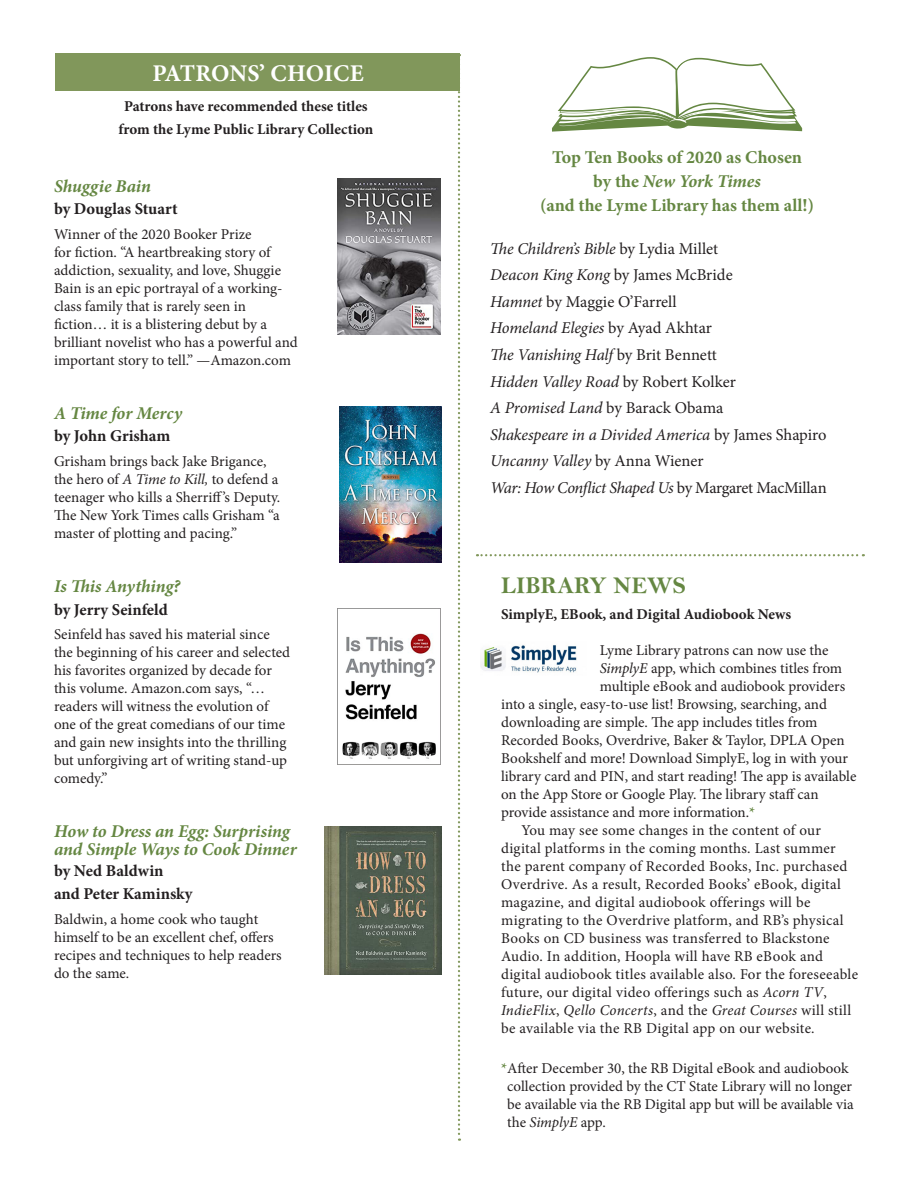
<style>
.page{position:relative;width:918px;height:1188px;background:#fff}
.page>*{position:absolute;margin:0;border:0;box-sizing:border-box;transform-origin:0 0}
.A_Head_All_Caps{font:700 24px "Minion Pro";color:#fff}
.Bell_Head{font:700 24px "Bell";color:#658742}
.PChoice_Title{font:italic 700 18px/18px "Minion Pro";letter-spacing:-.005em;color:#658742}
.Minion_Pro_10_12{font:700 18px/24px "Minion Pro";color:#658742;text-align:center}
.t1{font:italic 16.5px "Minion Pro";letter-spacing:-.01em;color:#231f20}
.PChoice_author{font:700 16.5px/22.5px "Minion Pro";letter-spacing:-.005em;color:#231f20}
.t2{font:italic 16.5px "Minion Pro";letter-spacing:-.03em;color:#231f20}
.t3{font:16.5px "Minion Pro";letter-spacing:-.005em;color:#231f20}
.Minion_Pro_10_12-2{font:700 16.5px "Minion Pro";color:#231f20}
.Minion_Pro_10_12-3{font:15px/18px "Minion Pro";color:#231f20}
.Minion_10_12_indente{font:15px/18px "Minion Pro";letter-spacing:.02em;color:#231f20}
.Minion_Pro_10_12-4{font:700 15px/22.5px "Minion Pro";color:#231f20;text-align:center}
.B_Head_Black_10_13{font:700 15px "Minion Pro";color:#231f20}
.s1{font-style:italic}
.s2{font-style:normal}
.s3{font-weight:700;color:#658742}
</style>
<div class="page">
<svg style="left:552px;top:57px;width:250px;height:75px"></svg>
<svg style="left:669px;top:117px;width:18px;height:6px"></svg>
<svg style="left:458px;top:91px;width:2px;height:1050px"></svg>
<div style="left:56px;top:53px;width:404px;height:38px;background:#81975b"></div>
<img style="left:337px;top:178px;width:104px;height:157px">
<img style="left:339px;top:407px;width:103px;height:156px">
<img style="left:337px;top:608px;width:103px;height:156px">
<img style="left:324px;top:827px;width:118px;height:147px">
<img style="left:480px;top:645px;width:97px;height:28px">
<svg style="left:477px;top:554px;width:387px;height:2px"></svg>
<p class="A_Head_All_Caps" style="left:152px;top:56px;width:213px">PATRONS’ CHOICE</p>
<p class="Minion_Pro_10_12-4" style="left:118px;top:95px;width:256px">Patrons have recommended these titles from the Lyme Public Library Collection</p>
<p class="PChoice_Title" style="left:54px;top:177px;width:99px">Shuggie Bain</p>
<p class="Minion_Pro_10_12-2" style="left:54px;top:197px;width:125px">by Douglas Stuart</p>
<p class="Minion_Pro_10_12-3" style="left:54px;top:225px;width:245px">Winner of the 2020 Booker Prize<br>for fiction. “A heartbreaking story of addiction, sexuality, and love, Shuggie Bain is an epic portrayal of a working&shy;class family that is rarely seen in fiction… it is a blistering debut by a brilliant novelist who has a powerful and important story to tell.” —Amazon.com</p>
<p class="PChoice_Title" style="left:54px;top:404px;width:130px">A Time for Mercy</p>
<p class="PChoice_author" style="left:54px;top:425px;width:118px">by John Grisham</p>
<p class="Minion_Pro_10_12-3" style="left:54px;top:452px;width:228px">Grisham brings back Jake Brigance, the hero of <span class="s1">A Time to Kill,</span> to defend a teenager who kills a Sherriff’s Deputy.<br>The New York Times calls Grisham “a master of plotting and pacing.”</p>
<p class="PChoice_Title" style="left:54px;top:577px;width:128px">Is This Anything?</p>
<p class="PChoice_author" style="left:54px;top:598px;width:115px">by Jerry Seinfeld</p>
<p class="Minion_Pro_10_12-3" style="left:54px;top:626px;width:238px">Seinfeld has saved his material since the beginning of his career and selected his favorites organized by decade for this volume. Amazon.com says, “… readers will witness the evolution of one of the great comedians of our time and gain new insights into the thrilling but unforgiving art of writing stand-up comedy.”</p>
<p class="PChoice_Title" style="left:54px;top:822px;width:244px">How to Dress an Egg: Surprising and Simple Ways to Cook Dinner</p>
<p class="PChoice_author" style="left:54px;top:860px;width:140px">by Ned Baldwin and Peter Kaminsky</p>
<p class="Minion_Pro_10_12-3" style="left:54px;top:910px;width:229px">Baldwin, a home cook who taught himself to be an excellent chef, offers recipes and techniques to help readers do the same.</p>
<p class="Minion_Pro_10_12" style="left:540px;top:145px;width:275px">Top Ten Books of 2020 as Chosen<br>by the <span class="s1">New York Times<br></span>(and the Lyme Library has them all!)</p>
<p class="t1" style="left:490px;top:237px;width:230px">The Children’s Bible <span class="s2">by Lydia Millet</span></p>
<p class="t1" style="left:490px;top:264px;width:244px">Deacon King Kong <span class="s2">by James McBride</span></p>
<p class="t3" style="left:490px;top:291px;width:188px"><span class="s1">Hamnet</span> by Maggie O’Farrell</p>
<p class="t1" style="left:490px;top:317px;width:223px">Homeland Elegies <span class="s2">by Ayad Akhtar</span></p>
<p class="t1" style="left:490px;top:343px;width:228px">The Vanishing Half <span class="s2">by Brit Bennett</span></p>
<p class="t1" style="left:490px;top:370px;width:247px">Hidden Valley Road <span class="s2">by Robert Kolker</span></p>
<p class="t1" style="left:490px;top:397px;width:235px">A Promised Land <span class="s2">by Barack Obama</span></p>
<p class="t1" style="left:490px;top:423px;width:338px">Shakespeare in a Divided America <span class="s2">by James Shapiro</span></p>
<p class="t1" style="left:490px;top:450px;width:215px">Uncanny Valley <span class="s2">by Anna Wiener</span></p>
<p class="t2" style="left:490px;top:476px;width:338px">War: How Conflict Shaped Us <span class="s2">by Margaret MacMillan</span></p>
<p class="Bell_Head" style="left:501px;top:572px;width:186px">LIBRARY NEWS</p>
<p class="B_Head_Black_10_13" style="left:501px;top:604px;width:292px">SimplyE, EBook, and Digital Audiobook News</p>
<p class="Minion_Pro_10_12-3" style="left:600px;top:641px;width:230px">Lyme Library patrons can now use the</p>
<p class="Minion_Pro_10_12-3" style="left:600px;top:659px;width:244px"><span class="s1">SimplyE</span> app, which combines titles from</p>
<p class="Minion_Pro_10_12-3" style="left:600px;top:677px;width:247px">multiple eBook and audiobook providers</p>
<p class="Minion_Pro_10_12-3" style="left:501px;top:695px;width:327px">into a single, easy-to-use list! Browsing, searching, and</p>
<p class="Minion_Pro_10_12-3" style="left:501px;top:713px;width:318px">downloading are simple. The app includes titles from</p>
<p class="Minion_Pro_10_12-3" style="left:501px;top:731px;width:345px">Recorded Books, Overdrive, Baker &amp; Taylor, DPLA Open</p>
<p class="Minion_Pro_10_12-3" style="left:501px;top:749px;width:348px">Bookshelf and more! Download SimplyE, log in with your</p>
<p class="Minion_Pro_10_12-3" style="left:501px;top:767px;width:357px">library card and PIN, and start reading! The app is available</p>
<p class="Minion_Pro_10_12-3" style="left:501px;top:785px;width:319px">on the App Store or Google Play. The library staff can</p>
<p class="Minion_Pro_10_12-3" style="left:501px;top:803px;width:256px">provide assistance and more information.<span class="s3">*</span></p>
<p class="Minion_10_12_indente" style="left:501px;top:821px;width:359px;text-indent:20px">You may see some changes in the content of our digital platforms in the coming months. Last summer the parent company of Recorded Books, Inc. purchased Overdrive. As a result, Recorded Books’ eBook, digital magazine, and digital audiobook offerings will be migrating to the Overdrive platform, and RB’s physical Books on CD business was transferred to Blackstone Audio. In addition, Hoopla will have RB eBook and digital audiobook titles available also. For the foreseeable future, our digital video offerings such as <span class="s1">Acorn TV</span>, <span class="s1">IndieFlix</span>, <span class="s1">Qello Concerts</span>, and the <span class="s1">Great Courses</span> will still be available via the RB Digital app on our website.</p>
<p class="Minion_Pro_10_12-3" style="left:507px;top:1059px;width:348px;text-indent:-6px"><span class="s3">*</span>After December 30, the RB Digital eBook and audiobook collection provided by the CT State Library will no longer be available via the RB Digital app but will be available via the <span class="s1">SimplyE</span> app.</p>
</div>
